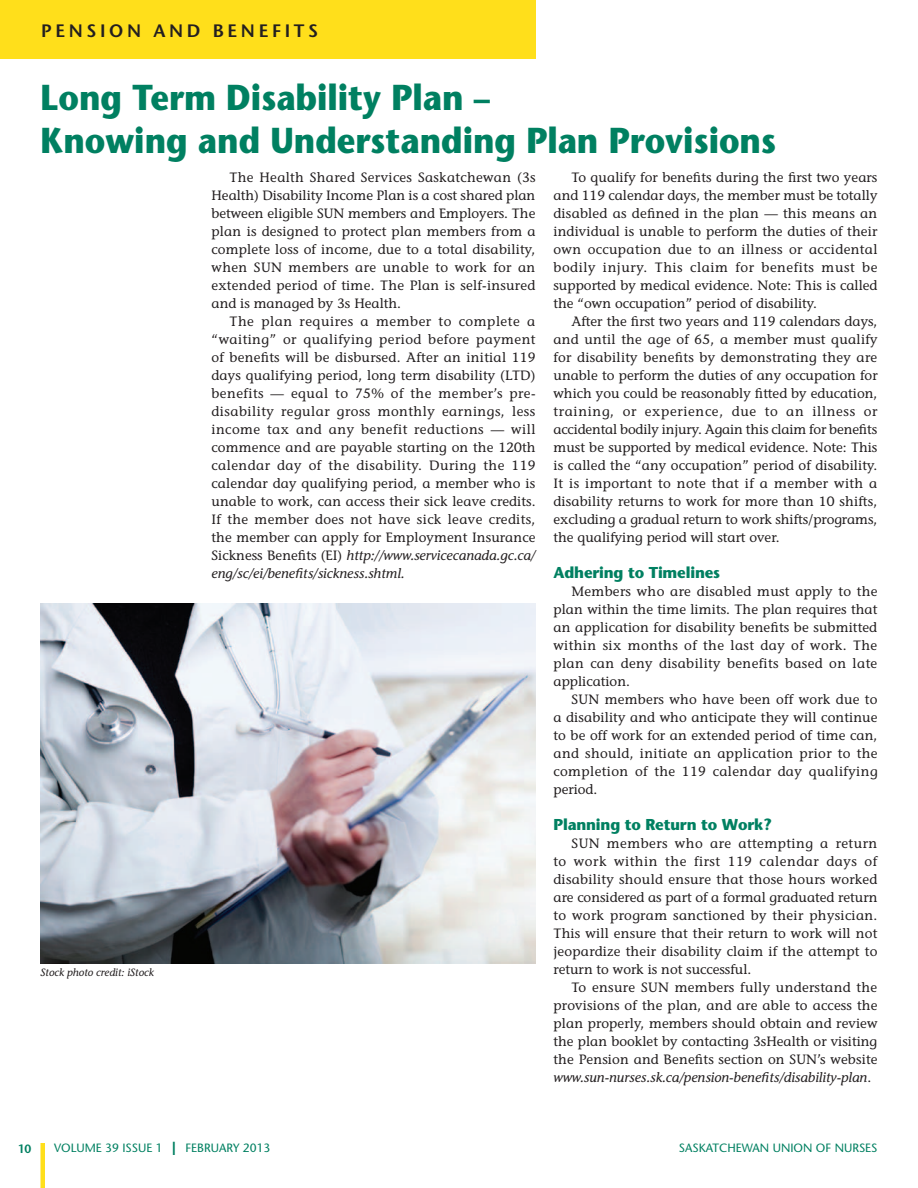
<style>
.page{position:relative;width:918px;height:1188px;background:#fff}
.page>*{position:absolute;margin:0;border:0;box-sizing:border-box;transform-origin:0 0}
.head{font:700 36px/43.2px "Stone Sans";color:#008061;scale:.9 1}
.t1{font:600 18px "Stone Sans";letter-spacing:.2em;color:#231f20}
.subhead_1{font:700 15.75px "Stone Sans";letter-spacing:-.01em;color:#008061;scale:.95 1}
.text{font:13.5px/18px "Stone Informal";letter-spacing:.01em;color:#231f20;text-align:justify}
.t2{font:12px "Stone Sans";color:#008061}
.t3{font:600 12px "Stone Sans";color:#008061}
.byline{font:italic 10.5px "Stone Informal";color:#231f20}
.s1{font-style:italic}
.s2{font-weight:700;font-size:18px}
</style>
<div class="page">
<div style="left:40px;top:1143px;width:5px;height:45px;background:#ffdf1b"></div>
<div style="left:0;top:0;width:536px;height:58px;background:#ffdf1b"></div>
<img style="left:40px;top:604px;width:496px;height:360px">
<p class="t1" style="left:41px;top:19px;width:278px">PENSION AND BENEFITS</p>
<p class="head" style="left:40px;top:75px;width:819px">Long Term Disability Plan –<br>Knowing and Understanding Plan Provisions</p>
<p class="text" style="left:212px;top:168px;width:326px;text-indent:18px">The Health Shared Services Saskatchewan (3s Health) Disability Income Plan is a cost shared plan between eligible SUN members and Employers. The plan is designed to protect plan members from a complete loss of income, due to a total disability, when SUN members are unable to work for an extended period of time. The Plan is self-insured and is managed by 3s Health.</p>
<p class="text" style="left:212px;top:312px;width:326px;text-indent:18px">The plan requires a member to complete a “waiting” or qualifying period before payment of benefits will be disbursed. After an initial 119 days qualifying period, long term disability (LTD) benefits — equal to 75% of the member’s pre&shy;disability regular gross monthly earnings, less income tax and any benefit reductions — will commence and are payable starting on the 120th calendar day of the disability. During the 119 calendar day qualifying period, a member who is unable to work, can access their sick leave credits.<br>If the member does not have sick leave credits, the member can apply for Employment Insurance Sickness Benefits (EI) <span class="s1">http://www.servicecanada.gc.ca/ eng/sc/ei/benefits/sickness.shtml.</span></p>
<p class="text" style="left:554px;top:168px;width:326px;text-indent:18px">To qualify for benefits during the first two years and 119 calendar days, the member must be totally disabled as defined in the plan — this means an individual is unable to perform the duties of their own occupation due to an illness or accidental bodily injury. This claim for benefits must be supported by medical evidence. Note: This is called the “own occupation” period of disability.</p>
<p class="text" style="left:554px;top:312px;width:326px;text-indent:18px">After the first two years and 119 calendars days, and until the age of 65, a member must qualify for disability benefits by demonstrating they are unable to perform the duties of any occupation for which you could be reasonably fitted by education, training, or experience, due to an illness or accidental bodily injury. Again this claim for benefits must be supported by medical evidence. Note: This is called the “any occupation” period of disability.<br>It is important to note that if a member with a disability returns to work for more than 10 shifts, excluding a gradual return to work shifts/programs, the qualifying period will start over.</p>
<p class="subhead_1" style="left:554px;top:562px;width:177px">Adhering to Timelines</p>
<p class="text" style="left:554px;top:582px;width:326px;text-indent:18px">Members who are disabled must apply to the plan within the time limits. The plan requires that an application for disability benefits be submitted within six months of the last day of work. The plan can deny disability benefits based on late application.</p>
<p class="text" style="left:554px;top:690px;width:326px;text-indent:18px">SUN members who have been off work due to a disability and who anticipate they will continue to be off work for an extended period of time can, and should, initiate an application prior to the completion of the 119 calendar day qualifying period.</p>
<p class="subhead_1" style="left:554px;top:814px;width:231px">Planning to Return to Work?</p>
<p class="text" style="left:554px;top:834px;width:326px;text-indent:18px">SUN members who are attempting a return to work within the first 119 calendar days of disability should ensure that those hours worked are considered as part of a formal graduated return to work program sanctioned by their physician.<br>This will ensure that their return to work will not jeopardize their disability claim if the attempt to return to work is not successful.</p>
<p class="text" style="left:554px;top:978px;width:326px;text-indent:18px">To ensure SUN members fully understand the provisions of the plan, and are able to access the plan properly, members should obtain and review the plan booklet by contacting 3sHealth or visiting the Pension and Benefits section on SUN’s website <span class="s1">www.sun-nurses.sk.ca/pension-benefits/disability-plan</span>.</p>
<p class="byline" style="left:40px;top:966px;width:115px">Stock photo credit: iStock</p>
<p class="t3" style="left:18px;top:1141px;width:15px">10</p>
<p class="t2" style="left:54px;top:1141px;width:218px">VOLUME 39 ISSUE 1 <span class="s2">|</span> FEBRUARY 2013</p>
<p class="t2" style="left:679px;top:1141px;width:200px">SASKATCHEWAN UNION OF NURSES</p>
</div>
